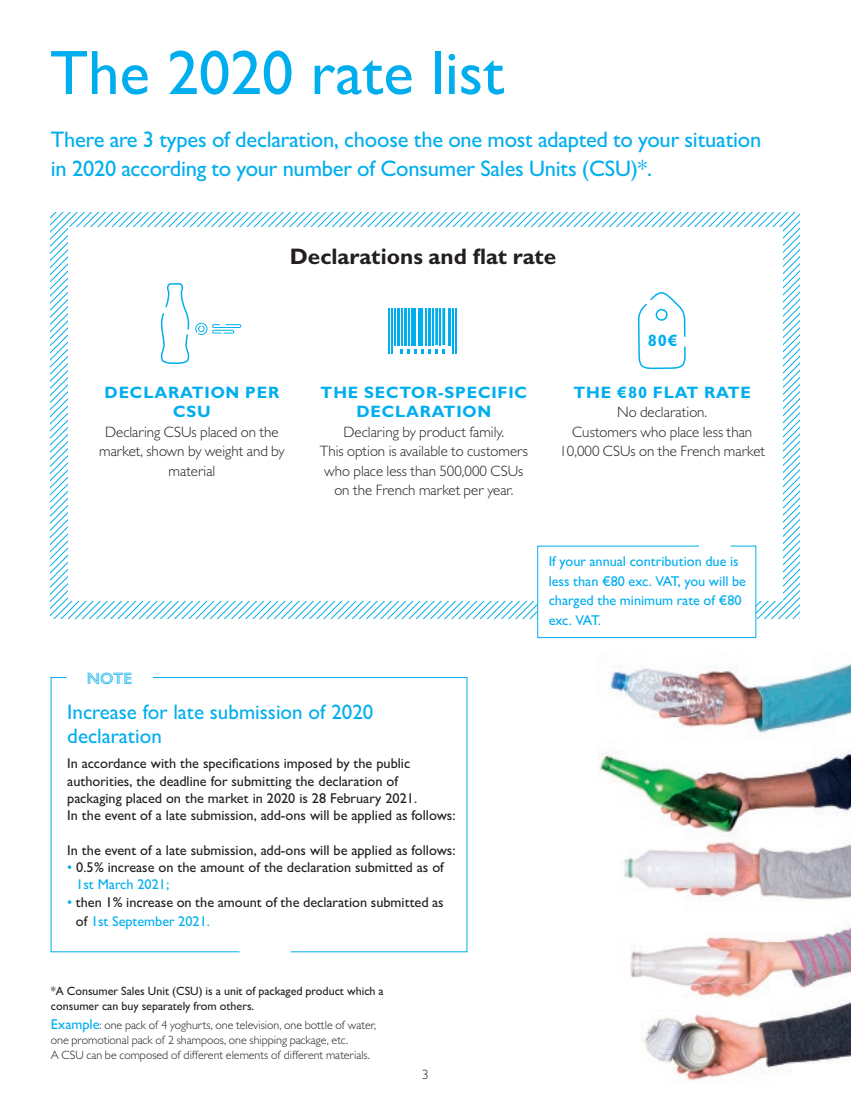
<style>
.page{position:relative;width:851px;height:1106px;background:#fff}
.page>*{position:absolute;margin:0;border:0;box-sizing:border-box;transform-origin:0 0}
.t1{font:500 63px "Gill Sans MT Std";color:#00aeef}
.t2{font:500 22.5px/29.2px "Gill Sans MT Std";letter-spacing:-.01em;color:#00aeef}
.t3{font:700 22.5px "Gill Sans MT Std";color:#231f20}
.t4{font:500 21px/24px "Gill Sans MT Std";color:#00aeef}
.t5{font:700 16.5px/19.5px "Gill Sans MT Std";letter-spacing:.05em;color:#00aeef;text-align:center}
.t6{font:16.5px "Gill Sans Nova Inline";color:#00aeef}
.t7{font:300 15px/19.5px "Gill Sans MT Std";color:#231f20;text-align:center}
.t8{font:500 14.25px/17.2px "Gill Sans MT Std";color:#231f20}
.t9{font:500 14.25px/19.5px "Gill Sans MT Std";color:#00aeef}
.t10{font:300 13.5px "Gill Sans MT Std";color:#231f20}
.t11{font:300 12px/14.7px "Gill Sans MT Std";color:#231f20}
.t12{font:500 12px/14.7px "Gill Sans MT Std";color:#231f20}
.s1{color:#00aeef}
.s2{font-weight:500;font-size:14.25px;color:#00aeef}
</style>
<div class="page">
<svg style="left:51px;top:212px;width:748px;height:407px"></svg>
<div style="left:68px;top:226px;width:715px;height:374px;background:#fff"></div>
<hr style="left:394px;top:308px;width:1px;height:37px;background:#00aeef">
<hr style="left:388px;top:308px;width:1px;height:45px;background:#00aeef">
<hr style="left:391px;top:308px;width:1px;height:45px;background:#00aeef">
<hr style="left:455px;top:308px;width:1px;height:45px;background:#00aeef">
<hr style="left:452px;top:308px;width:1px;height:45px;background:#00aeef">
<hr style="left:397px;top:308px;width:2px;height:37px;background:#00aeef">
<hr style="left:448px;top:308px;width:3px;height:37px;background:#00aeef">
<svg style="left:399px;top:308px;width:46px;height:45px"></svg>
<div style="left:212px;top:324px;width:29px;height:4px;border:1px solid #00aeef"></div>
<div style="left:212px;top:330px;width:22px;height:3px;border:1px solid #00aeef"></div>
<svg style="left:160px;top:283px;width:48px;height:81px"></svg>
<svg style="left:637px;top:212px;width:49px;height:158px"></svg>
<img style="left:598px;top:664px;width:252px;height:416px">
<svg style="left:537px;top:545px;width:219px;height:93px"></svg>
<svg style="left:240px;top:677px;width:227px;height:275px"></svg>
<svg style="left:50px;top:677px;width:190px;height:275px"></svg>
<h1 class="t1" style="left:50px;top:35px;width:456px">The 2020 rate list</h1>
<h2 class="t2" style="left:51px;top:124px;width:712px">There are 3 types of declaration, choose the one most adapted to your situation in 2020 according to your number of Consumer Sales Units (CSU)*.</h2>
<h2 class="t3" style="left:290px;top:242px;width:268px">Declarations and flat rate</h2>
<p class="t5" style="left:647px;top:330px;width:32px">80€</p>
<p class="t5" style="left:105px;top:382px;width:176px">DECLARATION PER<br>CSU</p>
<p class="t7" style="left:99px;top:422px;width:187px">Declaring CSUs placed on the market, shown by weight and by material</p>
<p class="t5" style="left:320px;top:382px;width:208px">THE SECTOR-SPECIFIC<br>DECLARATION</p>
<p class="t7" style="left:320px;top:422px;width:210px">Declaring by product family.<br>This option is available to customers who place less than 500,000 CSUs on the French market per year.</p>
<p class="t5" style="left:573px;top:382px;width:179px">THE €80 FLAT RATE</p>
<p class="t7" style="left:559px;top:402px;width:207px">No declaration.<br>Customers who place less than<br>10,000 CSUs on the French market</p>
<p class="t6" style="left:87px;top:667px;width:48px">NOTE</p>
<h3 class="t4" style="left:67px;top:699px;width:307px">Increase for late submission of 2020 declaration</h3>
<p class="t8" style="left:67px;top:755px;width:389px">In accordance with the specifications imposed by the public authorities, the deadline for submitting the declaration of packaging placed on the market in 2020 is 28 February 2021.<br>In the event of a late submission, add-ons will be applied as follows:</p>
<p class="t8" style="left:67px;top:841px;width:389px">In the event of a late submission, add-ons will be applied as follows:</p>
<p class="t8" style="left:76px;top:858px;width:369px;text-indent:-9px"><span class="s1">•</span> 0.5% increase on the amount of the declaration submitted as of<br><span class="s1">1st March 2021;</span></p>
<p class="t8" style="left:76px;top:891px;width:369px;line-height:19.5px;text-indent:-9px"><span class="s1">•</span> then 1% increase on the amount of the declaration submitted as of <span class="s1">1st September 2021.</span></p>
<p class="t12" style="left:51px;top:983px;width:334px">*A Consumer Sales Unit (CSU) is a unit of packaged product which a consumer can buy separately from others.</p>
<p class="t11" style="left:51px;top:1017px;width:327px"><span class="s2">Example</span>: one pack of 4 yoghurts, one television, one bottle of water, one promotional pack of 2 shampoos, one shipping package, etc.<br>A CSU can be composed of different elements of different materials.</p>
<p class="t10" style="left:422px;top:1066px;width:8px">3</p>
<p class="t9" style="left:548px;top:551px;width:199px">If your annual contribution due is less than €80 exc. VAT, you will be charged the minimum rate of €80 exc. VAT.</p>
</div>
